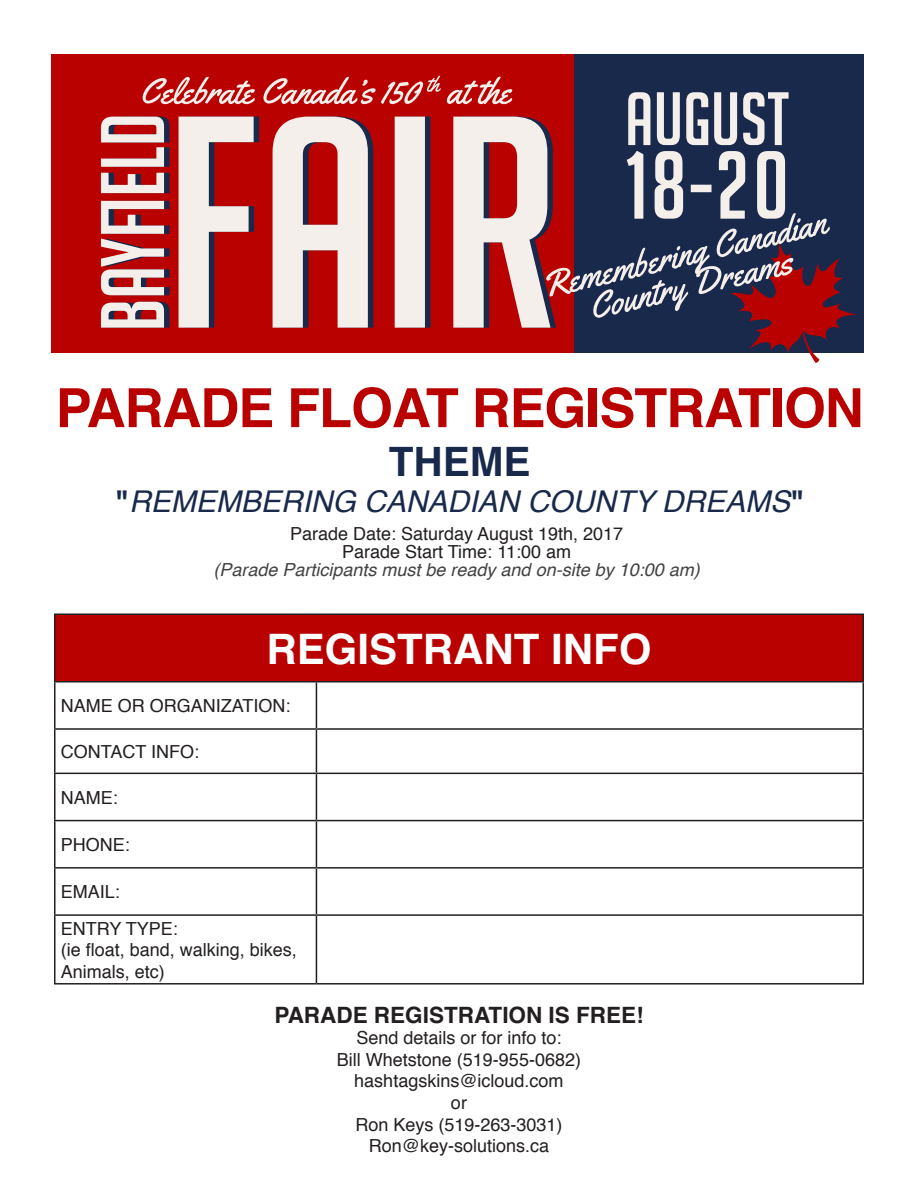
<style>
.page{position:relative;width:918px;height:1188px;background:#fff}
.page>*{position:absolute;margin:0;border:0;box-sizing:border-box;transform-origin:0 0}
.t1{font:700 54px "Helvetica";letter-spacing:-.02em;color:#b90200}
.t2{font:700 42px "Helvetica";color:#fff}
.t3{font:700 40.5px "Helvetica";color:#19294c}
.t4{font:italic 30px "Helvetica";color:#19294c}
.t5{font:700 22.5px "Helvetica";color:#231f20}
.t6{font:18px/21.6px "Helvetica";color:#231f20}
.t7{font:italic 18px "Helvetica";color:#424242}
.s1{font-weight:700;font-style:normal}
</style>
<div class="page">
<div style="left:55px;top:614px;width:808px;height:68px;background:#b90200"></div>
<hr style="left:54px;top:614px;width:262px;height:1px;background:#231f20">
<hr style="left:54px;top:615px;width:2px;height:66px;background:#231f20">
<hr style="left:316px;top:614px;width:548px;height:1px;background:#231f20">
<hr style="left:862px;top:615px;width:2px;height:66px;background:#231f20">
<hr style="left:54px;top:681px;width:262px;height:1px;background:#231f20">
<hr style="left:54px;top:682px;width:2px;height:46px;background:#231f20">
<hr style="left:316px;top:681px;width:548px;height:1px;background:#231f20">
<hr style="left:316px;top:682px;width:1px;height:46px;background:#231f20">
<hr style="left:862px;top:682px;width:2px;height:46px;background:#231f20">
<hr style="left:54px;top:728px;width:262px;height:2px;background:#231f20">
<hr style="left:54px;top:730px;width:2px;height:43px;background:#231f20">
<hr style="left:316px;top:728px;width:548px;height:2px;background:#231f20">
<hr style="left:316px;top:730px;width:1px;height:43px;background:#231f20">
<hr style="left:862px;top:730px;width:2px;height:43px;background:#231f20">
<hr style="left:54px;top:773px;width:262px;height:1px;background:#231f20">
<hr style="left:54px;top:774px;width:2px;height:46px;background:#231f20">
<hr style="left:316px;top:773px;width:548px;height:1px;background:#231f20">
<hr style="left:316px;top:774px;width:1px;height:46px;background:#231f20">
<hr style="left:862px;top:774px;width:2px;height:46px;background:#231f20">
<hr style="left:54px;top:820px;width:262px;height:1px;background:#231f20">
<hr style="left:54px;top:821px;width:2px;height:46px;background:#231f20">
<hr style="left:316px;top:820px;width:548px;height:1px;background:#231f20">
<hr style="left:316px;top:821px;width:1px;height:46px;background:#231f20">
<hr style="left:862px;top:821px;width:2px;height:46px;background:#231f20">
<hr style="left:54px;top:867px;width:262px;height:2px;background:#231f20">
<hr style="left:54px;top:869px;width:2px;height:45px;background:#231f20">
<hr style="left:316px;top:867px;width:548px;height:2px;background:#231f20">
<hr style="left:316px;top:869px;width:1px;height:45px;background:#231f20">
<hr style="left:862px;top:869px;width:2px;height:45px;background:#231f20">
<hr style="left:54px;top:914px;width:262px;height:2px;background:#231f20">
<hr style="left:54px;top:916px;width:2px;height:67px;background:#231f20">
<hr style="left:316px;top:914px;width:548px;height:2px;background:#231f20">
<hr style="left:316px;top:916px;width:1px;height:67px;background:#231f20">
<hr style="left:862px;top:916px;width:2px;height:67px;background:#231f20">
<hr style="left:54px;top:983px;width:262px;height:2px;background:#231f20">
<hr style="left:316px;top:983px;width:548px;height:2px;background:#231f20">
<div style="left:566px;top:54px;width:298px;height:298px;background:#19294c"></div>
<div style="left:52px;top:54px;width:522px;height:298px;background:#b90200"></div>
<svg style="left:628px;top:92px;width:161px;height:53px"></svg>
<svg style="left:101px;top:117px;width:69px;height:211px"></svg>
<svg style="left:179px;top:117px;width:372px;height:211px;fill:#f5efeb"></svg>
<svg style="left:546px;top:151px;width:312px;height:212px"></svg>
<svg style="left:143px;top:76px;width:369px;height:28px"></svg>
<p class="t1" style="left:56px;top:365px;width:810px">PARADE FLOAT REGISTRATION</p>
<p class="t3" style="left:389px;top:429px;width:143px">THEME</p>
<p class="t4" style="left:115px;top:478px;width:691px"><span class="s1">"</span>REMEMBERING CANADIAN COUNTY DREAMS<span class="s1">"</span></p>
<p class="t6" style="left:290px;top:523px;width:335px">Parade Date: Saturday August 19th, 2017</p>
<p class="t6" style="left:342px;top:541px;width:230px">Parade Start Time: 11:00 am</p>
<p class="t7" style="left:214px;top:555px;width:488px">(Parade Participants must be ready and on-site by 10:00 am)</p>
<p class="t2" style="left:267px;top:615px;width:387px">REGISTRANT INFO</p>
<p class="t6" style="left:61px;top:696px;width:231px">NAME OR ORGANIZATION:</p>
<p class="t6" style="left:61px;top:741px;width:140px">CONTACT INFO:</p>
<p class="t6" style="left:61px;top:787px;width:59px">NAME:</p>
<p class="t6" style="left:61px;top:834px;width:71px">PHONE:</p>
<p class="t6" style="left:61px;top:882px;width:61px">EMAIL:</p>
<p class="t6" style="left:61px;top:918px;width:119px">ENTRY TYPE:</p>
<p class="t6" style="left:61px;top:940px;width:238px">(ie float, band, walking, bikes,<br>Animals, etc)</p>
<p class="t5" style="left:274px;top:997px;width:371px">PARADE REGISTRATION IS FREE!</p>
<p class="t6" style="left:356px;top:1028px;width:207px">Send details or for info to:</p>
<p class="t6" style="left:337px;top:1049px;width:246px">Bill Whetstone (519-955-0682)</p>
<p class="t6" style="left:354px;top:1071px;width:211px">hashtagskins@icloud.com</p>
<p class="t6" style="left:451px;top:1092px;width:18px">or</p>
<p class="t6" style="left:355px;top:1114px;width:209px">Ron Keys (519-263-3031)</p>
<p class="t6" style="left:369px;top:1136px;width:182px">Ron@key-solutions.ca</p>
</div>
